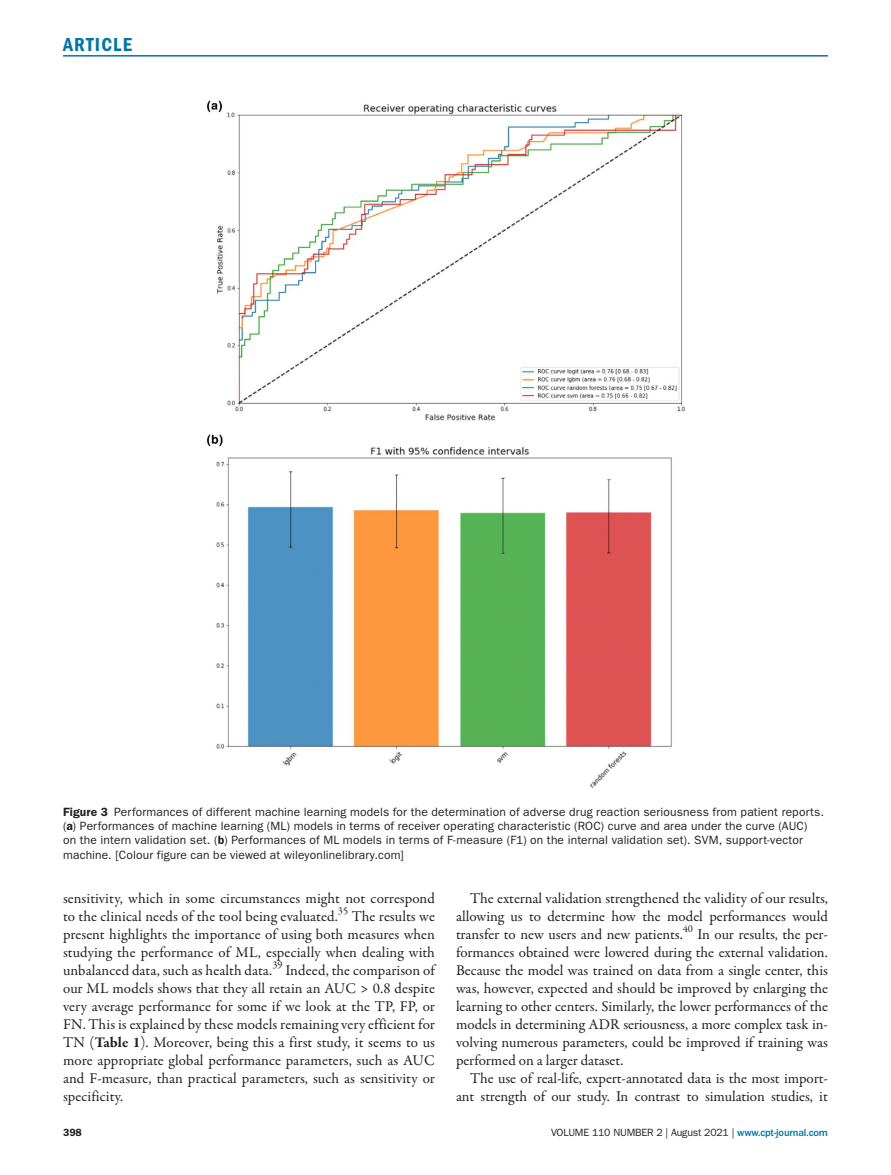
<style>
.page{position:relative;width:891px;height:1175px;background:#fff}
.page>*{position:absolute;margin:0;border:0;box-sizing:border-box;transform-origin:0 0}
.t1{font:19.5px "ITC Franklin Gothic Std Dm Cd";letter-spacing:.06em;color:#0076a3}
.t2{font:15px/18px "Garamond Premr Pro";color:#231f20;text-align:justify}
.t3{font:12px/14.2px "ITC Franklin Gothic Std";letter-spacing:.015em;color:#231f20}
.t4{font:10.5px "ITC Franklin Gothic Std";letter-spacing:-.015em;color:#231f20}
.t5{font:10.5px "Garamond Premr Pro";color:#231f20}
.t6{font:600 10.5px "ITC Franklin Gothic Std";color:#231f20}
.s1{font-weight:600}
.s2{font-weight:700}
.s3{font-weight:500;color:#0076a3}
</style>
<div class="page">
<hr style="left:63px;top:55px;width:765px;height:2px;background:#0076a3">
<img style="left:206px;top:100px;width:480px;height:688px">
<h1 class="t1" style="left:63px;top:33px;width:71px">ARTICLE</h1>
<p class="t3" style="left:63px;top:805px;width:763px"><span class="s1">Figure 3</span> Performances of different machine learning models for the determination of adverse drug reaction seriousness from patient reports. (<span class="s1">a</span>) Performances of machine learning (ML) models in terms of receiver operating characteristic (ROC) curve and area under the curve (AUC)<br>on the intern validation set. (<span class="s1">b</span>) Performances of ML models in terms of F-measure (F1) on the internal validation set). SVM, support-vector machine. [Colour figure can be viewed at wileyonlinelibrary.com]</p>
<p class="t2" style="left:63px;top:889px;width:373px">sensitivity, which in some circumstances might not correspond to the clinical needs of the tool being evaluated.</p>
<p class="t5" style="left:338px;top:904px;width:12px">35</p>
<p class="t2" style="left:63px;top:907px;width:373px;text-indent:289px">The results we present highlights the importance of using both measures when studying the performance of ML, especially when dealing with unbalanced data, such as health data.</p>
<p class="t5" style="left:272px;top:958px;width:12px">39</p>
<p class="t2" style="left:63px;top:961px;width:374px;text-indent:223px">Indeed, the comparison of our ML models shows that they all retain an AUC &gt; 0.8 despite very average performance for some if we look at the TP, FP, or FN. This is explained by these models remaining very efficient for TN (<span class="s2">Table 1</span>). Moreover, being this a first study, it seems to us more appropriate global performance parameters, such as AUC and F-measure, than practical parameters, such as sensitivity or specificity.</p>
<p class="t2" style="left:456px;top:889px;width:374px;text-indent:14px">The external validation strengthened the validity of our results, allowing us to determine how the model performances would transfer to new users and new patients.</p>
<p class="t5" style="left:683px;top:922px;width:12px">40</p>
<p class="t2" style="left:456px;top:925px;width:374px;text-indent:242px">In our results, the per&shy;formances obtained were lowered during the external validation.<br>Because the model was trained on data from a single center, this was, however, expected and should be improved by enlarging the learning to other centers. Similarly, the lower performances of the models in determining ADR seriousness, a more complex task in&shy;volving numerous parameters, could be improved if training was performed on a larger dataset.</p>
<p class="t2" style="left:456px;top:1069px;width:373px;text-align:right">The use of real-life, expert-annotated data is the most import&shy;ant strength of our study. In contrast to simulation studies, it</p>
<p class="t6" style="left:63px;top:1125px;width:20px">398</p>
<p class="t4" style="left:551px;top:1126px;width:278px">VOLUME 110 NUMBER 2 | August 2021 | <span class="s3">www.cpt-journal.com</span></p>
</div>
